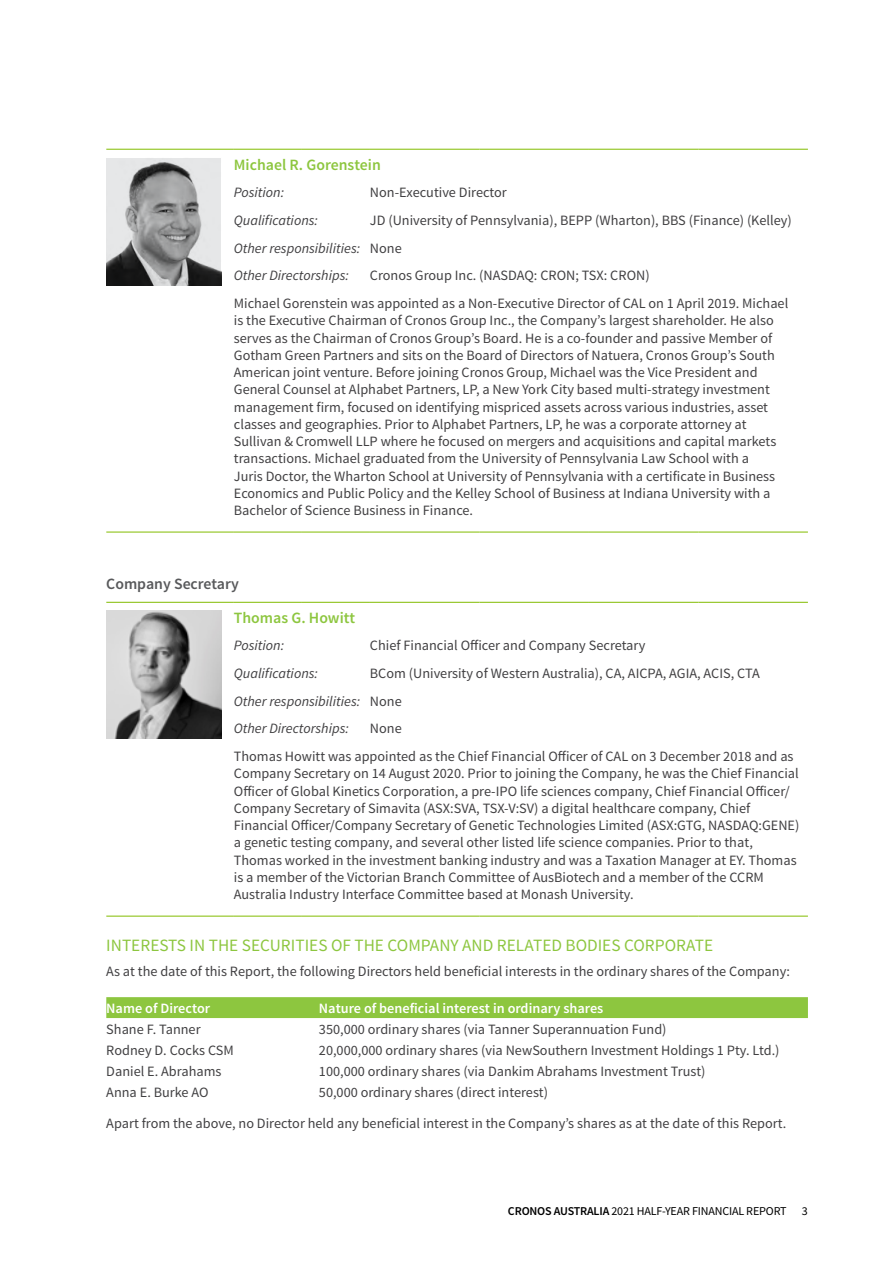
<style>
.page{position:relative;width:893px;height:1263px;background:#fff}
.page>*{position:absolute;margin:0;border:0;box-sizing:border-box;transform-origin:0 0}
.t1{font:17.25px "Source Sans Pro";color:#8dc63f}
.t2{font:600 15.75px "Source Sans Pro";color:#8dc63f}
.t3{font:600 15.75px "Source Sans Pro";color:#58595b}
.t4{font:14.25px/17.2px "Source Sans Pro";color:#414042}
.t5{font:600 14.25px "Source Sans Pro";color:#fff}
.t6{font:italic 14.25px "Source Sans Pro";color:#414042}
.t7{font:12px "Source Sans Pro";letter-spacing:-.015em;color:#000}
.s1{font-style:italic}
.s2{font-weight:600}
</style>
<div class="page">
<hr style="left:106px;top:149px;width:128px;height:1px;background:#82bc00">
<hr style="left:234px;top:149px;width:68px;height:1px;background:#82bc00">
<hr style="left:302px;top:149px;width:68px;height:1px;background:#82bc00">
<hr style="left:370px;top:149px;width:109px;height:1px;background:#82bc00">
<hr style="left:479px;top:149px;width:110px;height:1px;background:#82bc00">
<hr style="left:589px;top:149px;width:109px;height:1px;background:#82bc00">
<hr style="left:698px;top:149px;width:110px;height:1px;background:#82bc00">
<hr style="left:106px;top:532px;width:128px;height:1px;background:#82bc00">
<hr style="left:234px;top:532px;width:68px;height:1px;background:#82bc00">
<hr style="left:302px;top:532px;width:68px;height:1px;background:#82bc00">
<hr style="left:370px;top:532px;width:109px;height:1px;background:#82bc00">
<hr style="left:479px;top:532px;width:110px;height:1px;background:#82bc00">
<hr style="left:589px;top:532px;width:109px;height:1px;background:#82bc00">
<hr style="left:698px;top:532px;width:110px;height:1px;background:#82bc00">
<hr style="left:106px;top:602px;width:128px;height:1px;background:#82bc00">
<hr style="left:234px;top:602px;width:68px;height:1px;background:#82bc00">
<hr style="left:302px;top:602px;width:68px;height:1px;background:#82bc00">
<hr style="left:370px;top:602px;width:109px;height:1px;background:#82bc00">
<hr style="left:479px;top:602px;width:110px;height:1px;background:#82bc00">
<hr style="left:589px;top:602px;width:109px;height:1px;background:#82bc00">
<hr style="left:698px;top:602px;width:110px;height:1px;background:#82bc00">
<hr style="left:106px;top:916px;width:128px;height:1px;background:#82bc00">
<hr style="left:234px;top:916px;width:68px;height:1px;background:#82bc00">
<hr style="left:302px;top:916px;width:68px;height:1px;background:#82bc00">
<hr style="left:370px;top:916px;width:109px;height:1px;background:#82bc00">
<hr style="left:479px;top:916px;width:110px;height:1px;background:#82bc00">
<hr style="left:589px;top:916px;width:109px;height:1px;background:#82bc00">
<hr style="left:698px;top:916px;width:110px;height:1px;background:#82bc00">
<img style="left:106px;top:158px;width:115px;height:127px">
<img style="left:106px;top:611px;width:115px;height:127px">
<div style="left:106px;top:997px;width:702px;height:21px;background:#8dc63f"></div>
<p class="t2" style="left:234px;top:154px;width:148px">Michael R. Gorenstein</p>
<p class="t6" style="left:234px;top:184px;width:52px">Position:</p>
<p class="t4" style="left:370px;top:184px;width:138px">Non-Executive Director</p>
<p class="t6" style="left:234px;top:211px;width:86px">Qualifications:</p>
<p class="t4" style="left:234px;top:207px;width:560px;line-height:27.8px;text-indent:136px">JD (University of Pennsylvania), BEPP (Wharton), BBS (Finance) (Kelley)<br><span class="s1">Other responsibilities:</span> None<br><span class="s1">Other Directorships:</span></p>
<p class="t4" style="left:234px;top:262px;width:556px;line-height:27.8px;text-align:center">Cronos Group Inc. (NASDAQ: CRON; TSX: CRON)<br>Michael Gorenstein was appointed as a Non-Executive Director of CAL on 1 April 2019. Michael</p>
<p class="t4" style="left:234px;top:312px;width:544px">is the Executive Chairman of Cronos Group Inc., the Company’s largest shareholder. He also serves as the Chairman of Cronos Group’s Board. He is a co-founder and passive Member of Gotham Green Partners and sits on the Board of Directors of Natuera, Cronos Group’s South American joint venture. Before joining Cronos Group, Michael was the Vice President and General Counsel at Alphabet Partners, LP, a New York City based multi-strategy investment management firm, focused on identifying mispriced assets across various industries, asset classes and geographies. Prior to Alphabet Partners, LP, he was a corporate attorney at Sullivan &amp; Cromwell LLP where he focused on mergers and acquisitions and capital markets transactions. Michael graduated from the University of Pennsylvania Law School with a Juris Doctor, the Wharton School at University of Pennsylvania with a certificate in Business Economics and Public Policy and the Kelley School of Business at Indiana University with a Bachelor of Science Business in Finance.</p>
<p class="t3" style="left:106px;top:573px;width:134px">Company Secretary</p>
<p class="t2" style="left:234px;top:607px;width:123px">Thomas G. Howitt</p>
<p class="t6" style="left:234px;top:637px;width:52px">Position:</p>
<p class="t4" style="left:370px;top:637px;width:277px">Chief Financial Officer and Company Secretary</p>
<p class="t6" style="left:234px;top:664px;width:86px">Qualifications:</p>
<p class="t4" style="left:234px;top:660px;width:527px;line-height:27.8px;text-indent:136px">BCom (University of Western Australia), CA, AICPA, AGIA, ACIS, CTA<br><span class="s1">Other responsibilities:</span> None<br><span class="s1">Other Directorships:</span></p>
<p class="t4" style="left:234px;top:715px;width:561px;line-height:27.8px;text-indent:136px">None<br>Thomas Howitt was appointed as the Chief Financial Officer of CAL on 3 December 2018 and as</p>
<p class="t4" style="left:234px;top:765px;width:567px">Company Secretary on 14 August 2020. Prior to joining the Company, he was the Chief Financial Officer of Global Kinetics Corporation, a pre-IPO life sciences company, Chief Financial Officer/ Company Secretary of Simavita (ASX:SVA, TSX-V:SV) a digital healthcare company, Chief Financial Officer/Company Secretary of Genetic Technologies Limited (ASX:GTG, NASDAQ:GENE) a genetic testing company, and several other listed life science companies. Prior to that, Thomas worked in the investment banking industry and was a Taxation Manager at EY. Thomas is a member of the Victorian Branch Committee of AusBiotech and a member of the CCRM Australia Industry Interface Committee based at Monash University.</p>
<p class="t1" style="left:106px;top:934px;width:608px">INTERESTS IN THE SECURITIES OF THE COMPANY AND RELATED BODIES CORPORATE</p>
<p class="t4" style="left:106px;top:963px;width:685px">As at the date of this Report, the following Directors held beneficial interests in the ordinary shares of the Company:</p>
<p class="t5" style="left:106px;top:999px;width:105px">Name of Director</p>
<p class="t5" style="left:319px;top:999px;width:286px">Nature of beneficial interest in ordinary shares</p>
<p class="t4" style="left:106px;top:1021px;width:96px">Shane F. Tanner</p>
<p class="t4" style="left:319px;top:1021px;width:349px">350,000 ordinary shares (via Tanner Superannuation Fund)</p>
<p class="t4" style="left:106px;top:1041px;width:129px">Rodney D. Cocks CSM</p>
<p class="t4" style="left:319px;top:1041px;width:462px">20,000,000 ordinary shares (via NewSouthern Investment Holdings 1 Pty. Ltd.)</p>
<p class="t4" style="left:106px;top:1062px;width:117px">Daniel E. Abrahams</p>
<p class="t4" style="left:319px;top:1062px;width:388px">100,000 ordinary shares (via Dankim Abrahams Investment Trust)</p>
<p class="t4" style="left:106px;top:1083px;width:104px">Anna E. Burke AO</p>
<p class="t4" style="left:106px;top:1076px;width:682px;line-height:31.2px;text-indent:213px">50,000 ordinary shares (direct interest)<br>Apart from the above, no Director held any beneficial interest in the Company’s shares as at the date of this Report.</p>
<p class="t7" style="left:508px;top:1203px;width:280px"><span class="s2">CRONOS AUSTRALIA</span> 2021 HALF-YEAR FINANCIAL REPORT</p>
<p class="t7" style="left:802px;top:1203px;width:7px">3</p>
</div>
